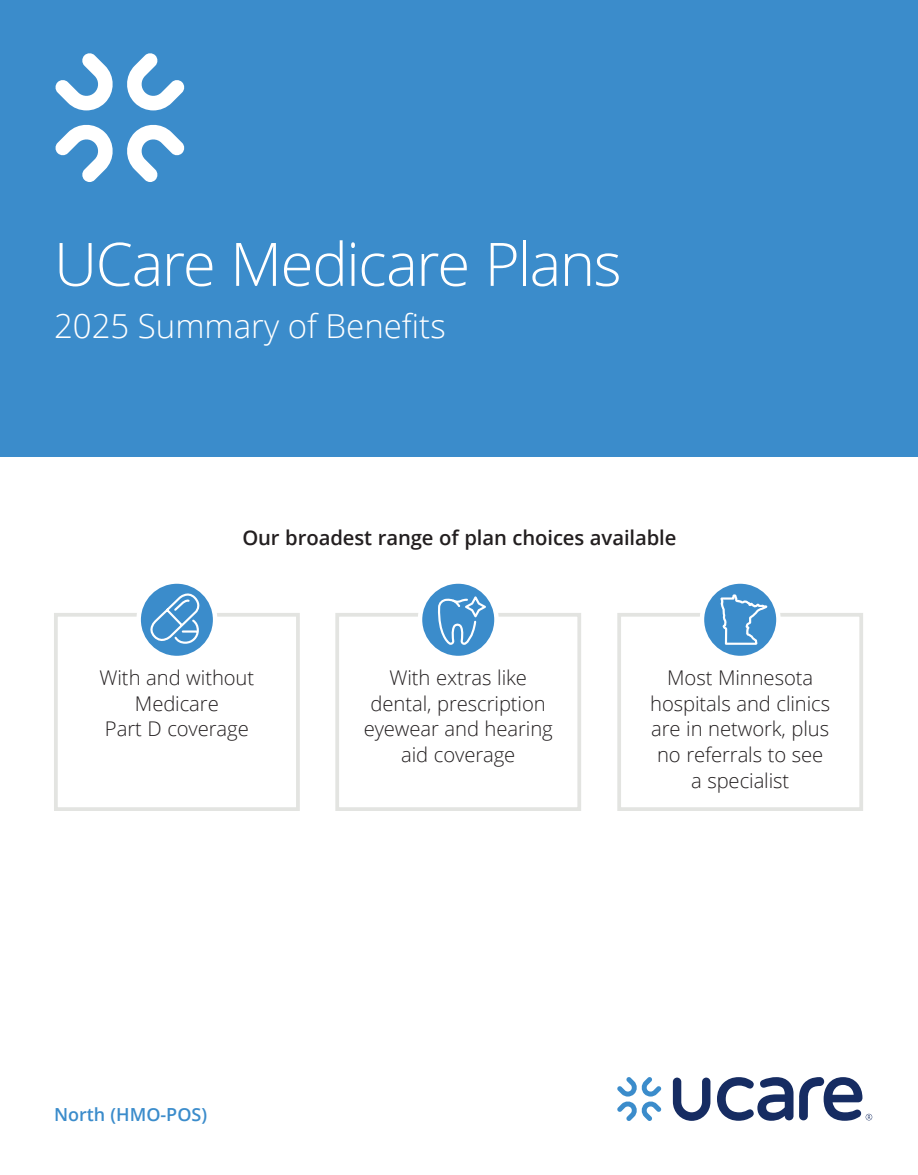
<style>
.page{position:relative;width:918px;height:1175px;background:#fff}
.page>*{position:absolute;margin:0;border:0;box-sizing:border-box;transform-origin:0 0}
.SB_cover_title{font:300 60px "Open Sans";letter-spacing:-.025em;color:#fff}
.SB_cover_subhead_under_headline{font:300 33px "Open Sans";color:#fff}
._03_Bullets{font:300 20.25px/25.5px "Open Sans";letter-spacing:-.005em;color:#231f20;text-align:center}
._03_Bullets-2{font:600 20.25px "Open Sans";letter-spacing:-.005em;color:#231f20}
.Body_text_13_16{font:600 18px "Open Sans";color:#3b8ccb}
</style>
<div class="page">
<div style="left:0;top:0;width:918px;height:456px;background:#3b8ccb"></div>
<svg style="left:127px;top:53px;width:58px;height:57px"></svg>
<svg style="left:55px;top:124px;width:58px;height:58px"></svg>
<svg style="left:55px;top:53px;width:58px;height:57px"></svg>
<svg style="left:127px;top:124px;width:58px;height:58px"></svg>
<div style="left:54px;top:613px;width:246px;height:198px;border:4px solid #e3e4e1"></div>
<svg style="left:617px;top:1077px;width:44px;height:43px"></svg>
<svg style="left:673px;top:1077px;width:37px;height:43px"></svg>
<svg style="left:717px;top:1077px;width:155px;height:43px"></svg>
<div style="left:617px;top:613px;width:246px;height:198px;border:4px solid #e3e4e1"></div>
<div style="left:335px;top:613px;width:246px;height:198px;border:4px solid #e3e4e1"></div>
<svg style="left:139px;top:581px;width:76px;height:77px"></svg>
<div style="left:136px;top:579px;width:81px;height:81px;border:4px solid #fff;border-radius:50%"></div>
<svg style="left:144px;top:590px;width:60px;height:55px;background:#60a2d4"></svg>
<svg style="left:420px;top:581px;width:76px;height:77px"></svg>
<div style="left:418px;top:579px;width:81px;height:81px;border:4px solid #fff;border-radius:50%"></div>
<svg style="left:438px;top:594px;width:51px;height:66px"></svg>
<svg style="left:702px;top:581px;width:76px;height:77px;background:#5da0d4"></svg>
<div style="left:700px;top:579px;width:81px;height:81px;border:4px solid #fff;border-radius:50%"></div>
<svg style="left:720px;top:595px;width:48px;height:51px;background:#5b9fd3"></svg>
<p class="SB_cover_title" style="left:54px;top:223px;width:569px">UCare Medicare Plans</p>
<p class="SB_cover_subhead_under_headline" style="left:54px;top:304px;width:393px">2025 Summary of Benefits</p>
<p class="_03_Bullets-2" style="left:242px;top:523px;width:436px">Our broadest range of plan choices available</p>
<p class="_03_Bullets" style="left:100px;top:665px;width:156px">With and without<br>Medicare<br>Part D coverage</p>
<p class="_03_Bullets" style="left:650px;top:665px;width:182px">Most Minnesota hospitals and clinics are in network, plus no referrals to see a specialist</p>
<p class="_03_Bullets" style="left:364px;top:665px;width:191px">With extras like dental, prescription eyewear and hearing aid coverage</p>
<p class="Body_text_13_16" style="left:54px;top:1102px;width:155px">North (HMO-POS)</p>
</div>
